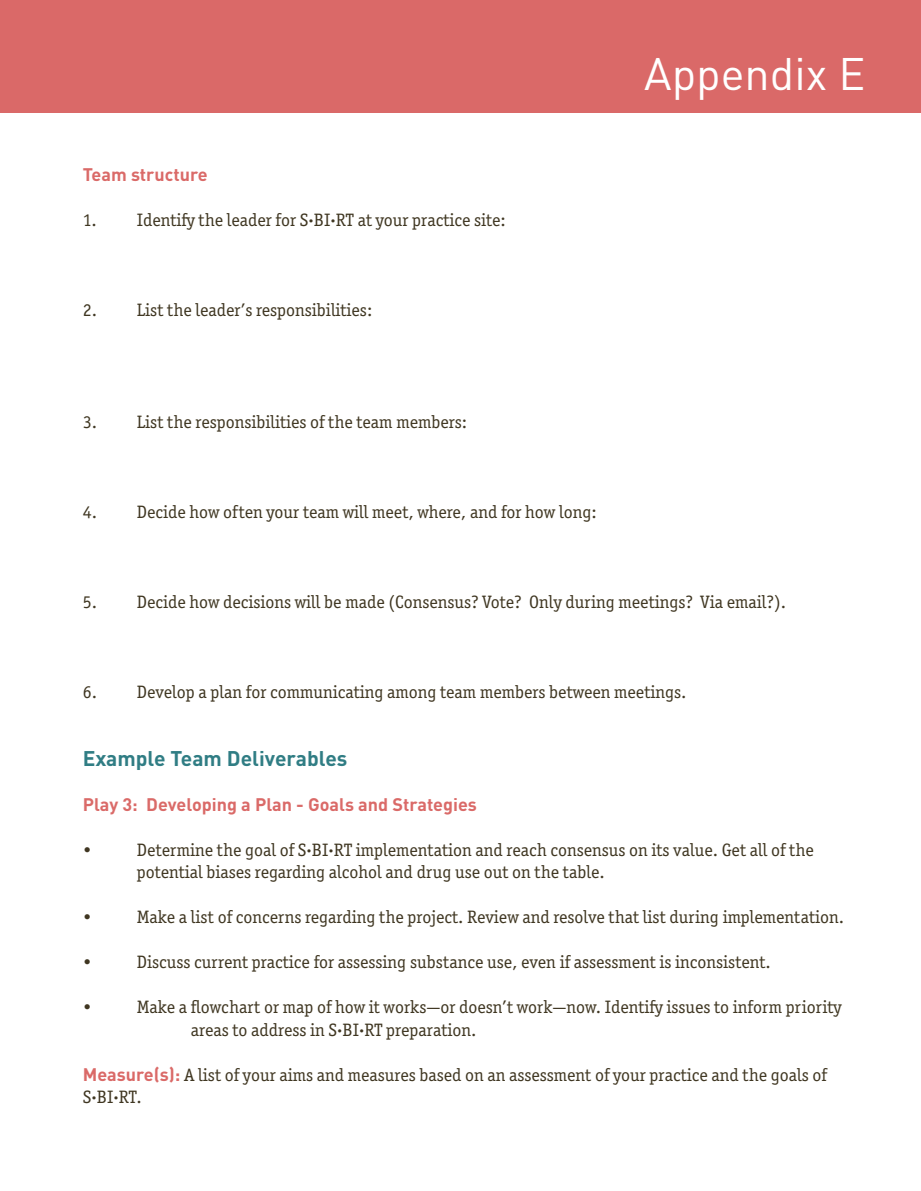
<style>
.page{position:relative;width:921px;height:1191px;background:#fff}
.page>*{position:absolute;margin:0;border:0;box-sizing:border-box;transform-origin:0 0}
.t1{font:45px "DIN Pro";color:#fff}
.t2{font:700 21px "DIN Pro";color:#307d84}
.t3{font:18px/22.5px "Officina Ser ITC Std";color:#3f3621}
.t4{font:700 18px "DIN Pro";color:#da6a68}
.s1{font-family:"DIN Pro";font-weight:700}
.s2{font-family:"DIN Pro";font-weight:700;color:#da6a68}
</style>
<div class="page">
<div style="left:0;top:0;width:921px;height:112px;background:#da6968"></div>
<p class="t4" style="left:83px;top:159px;width:126px">Team structure</p>
<p class="t3" style="left:83px;top:208px;width:425px">1. Identify the leader for S<span class="s1">·</span>BI<span class="s1">·</span>RT at your practice site:</p>
<p class="t3" style="left:83px;top:298px;width:291px">2. List the leader’s responsibilities:</p>
<p class="t3" style="left:83px;top:411px;width:386px">3. List the responsibilities of the team members:</p>
<p class="t3" style="left:83px;top:501px;width:515px">4. Decide how often your team will meet, where, and for how long:</p>
<p class="t1" style="left:644px;top:38px;width:223px">Appendix E</p>
<p class="t3" style="left:83px;top:591px;width:705px">5. Decide how decisions will be made (Consensus? Vote? Only during meetings? Via email?).</p>
<p class="t3" style="left:83px;top:681px;width:605px">6. Develop a plan for communicating among team members between meetings.</p>
<p class="t2" style="left:83px;top:741px;width:266px">Example Team Deliverables</p>
<p class="t4" style="left:83px;top:789px;width:396px">Play 3: Developing a Plan - Goals and Strategies</p>
<p class="t3" style="left:83px;top:838px;width:10px">•</p>
<p class="t3" style="left:137px;top:838px;width:678px">Determine the goal of S<span class="s1">·</span>BI<span class="s1">·</span>RT implementation and reach consensus on its value. Get all of the potential biases regarding alcohol and drug use out on the table.</p>
<p class="t3" style="left:83px;top:906px;width:10px">•</p>
<p class="t3" style="left:137px;top:906px;width:709px">Make a list of concerns regarding the project. Review and resolve that list during implementation.</p>
<p class="t3" style="left:83px;top:951px;width:10px">•</p>
<p class="t3" style="left:137px;top:951px;width:636px">Discuss current practice for assessing substance use, even if assessment is inconsistent.</p>
<p class="t3" style="left:83px;top:996px;width:10px">•</p>
<p class="t3" style="left:191px;top:996px;width:652px;text-indent:-54px">Make a flowchart or map of how it works—or doesn’t work—now. Identify issues to inform priority areas to address in S<span class="s1">·</span>BI<span class="s1">·</span>RT preparation.</p>
<p class="t3" style="left:83px;top:1063px;width:746px"><span class="s2">Measure(s):</span> A list of your aims and measures based on an assessment of your practice and the goals of<br>S<span class="s1">·</span>BI<span class="s1">·</span>RT.</p>
</div>
